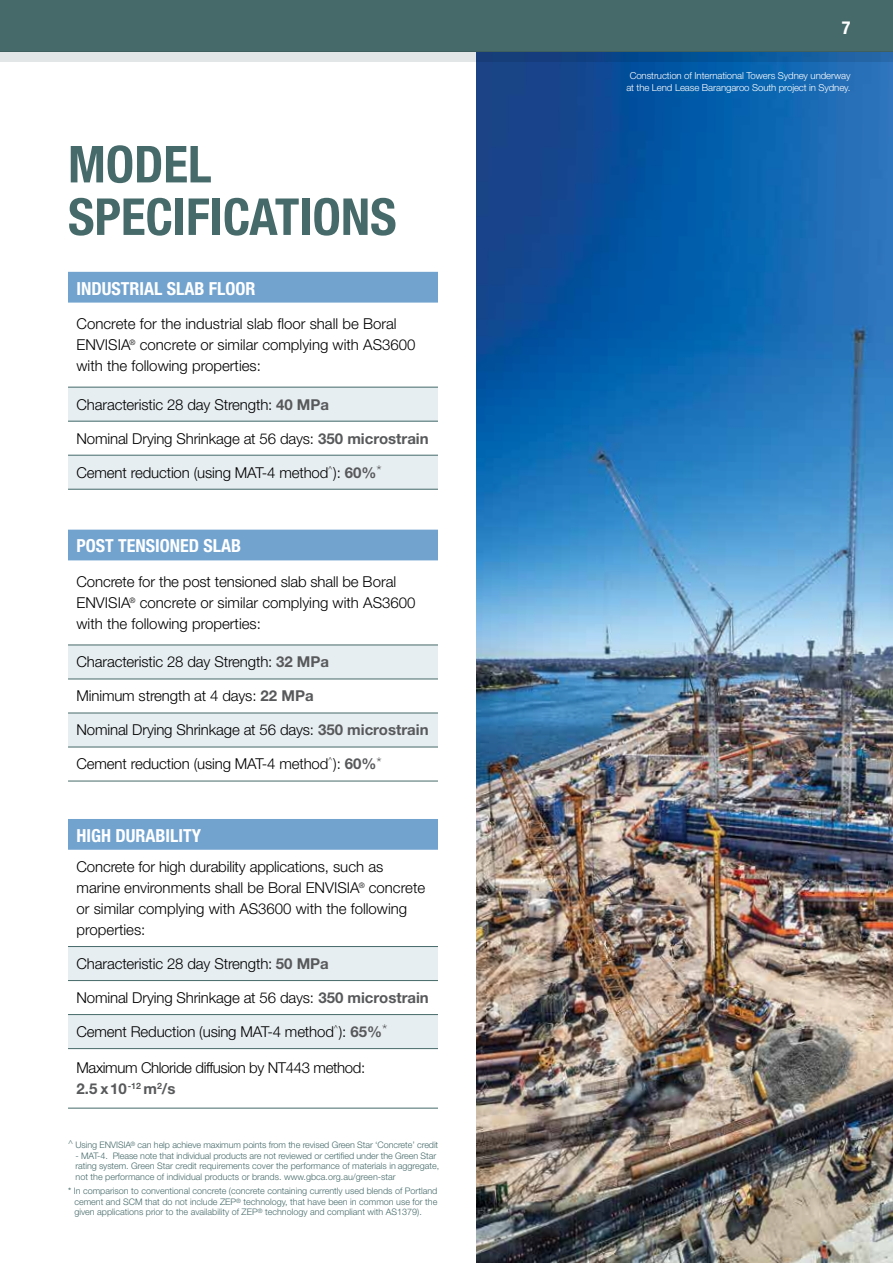
<style>
.page{position:relative;width:893px;height:1263px;background:#fff}
.page>*{position:absolute;margin:0;border:0;box-sizing:border-box;transform-origin:0 0}
.t1{font:700 condensed 51px/52.5px "Helvetica Neue LT Std";color:#466a69}
.t2{font:700 condensed 18px "Helvetica Neue LT Std";color:#fff}
.t3{font:300 15px/21px "Helvetica Neue LT Std";letter-spacing:-.01em;color:#000}
.t4{font:300 9.6px/11.6px "Helvetica Neue LT Std";letter-spacing:-.01em;color:#fff;text-align:center}
.t5{font:300 9px/10.5px "Helvetica Neue LT Std";color:#466a69}
.t6{font:300 7.05px "Helvetica Neue LT Std";color:#000}
.s1{font-weight:700;color:#58595b}
.s2{color:#58595b}
.s3{font-weight:400}
</style>
<div class="page">
<img style="left:476px;top:62px;width:417px;height:1201px">
<div style="left:0;top:0;width:893px;height:51px;background:#466a69"></div>
<svg style="left:0;top:51px;width:893px;height:11px;background:#7999b5"></svg>
<div style="left:68px;top:272px;width:370px;height:30px;background:#72a3cf"></div>
<div style="left:68px;top:387px;width:370px;height:34px;background:#e7eef1"></div>
<div style="left:68px;top:455px;width:370px;height:34px;background:#e7eef1"></div>
<hr style="left:68px;top:421px;width:370px;height:1px;background:#466a69">
<hr style="left:68px;top:455px;width:370px;height:1px;background:#466a69">
<hr style="left:68px;top:489px;width:370px;height:1px;background:#466a69">
<hr style="left:68px;top:387px;width:370px;height:1px;background:#466a69">
<hr style="left:68px;top:302px;width:370px;height:1px;background:#72a3cf">
<div style="left:68px;top:530px;width:370px;height:30px;background:#72a3cf"></div>
<svg style="left:68px;top:646px;width:370px;height:101px"></svg>
<hr style="left:68px;top:713px;width:370px;height:1px;background:#466a69">
<hr style="left:68px;top:747px;width:370px;height:1px;background:#466a69">
<hr style="left:68px;top:645px;width:370px;height:1px;background:#466a69">
<hr style="left:68px;top:781px;width:370px;height:1px;background:#466a69">
<hr style="left:68px;top:679px;width:370px;height:1px;background:#466a69">
<hr style="left:68px;top:560px;width:370px;height:1px;background:#72a3cf">
<div style="left:68px;top:819px;width:370px;height:30px;background:#72a3cf"></div>
<svg style="left:68px;top:947px;width:370px;height:101px"></svg>
<hr style="left:68px;top:946px;width:370px;height:1px;background:#466a69">
<hr style="left:68px;top:1108px;width:370px;height:1px;background:#466a69">
<hr style="left:68px;top:980px;width:370px;height:1px;background:#466a69">
<hr style="left:68px;top:1014px;width:370px;height:1px;background:#466a69">
<hr style="left:68px;top:1048px;width:370px;height:1px;background:#466a69">
<hr style="left:68px;top:849px;width:370px;height:1px;background:#72a3cf">
<h1 class="t1" style="left:68px;top:137px;width:330px">MODEL<br>SPECIFICATIONS</h1>
<p class="t2" style="left:77px;top:277px;width:180px">INDUSTRIAL SLAB FLOOR</p>
<p class="t3" style="left:77px;top:313px;width:340px">Concrete for the industrial slab floor shall be Boral<br>ENVISIA<sup>®</sup> concrete or similar complying with AS3600 with the following properties:</p>
<p class="t3" style="left:77px;top:393px;width:254px">Characteristic 28 day Strength: <span class="s1">40 MPa</span></p>
<p class="t3" style="left:77px;top:427px;width:354px">Nominal Drying Shrinkage at 56 days: <span class="s1">350 microstrain</span></p>
<p class="t3" style="left:77px;top:461px;width:307px">Cement reduction (using MAT-4 method ): <span class="s1">60%</span><span class="s2">*</span></p>
<p class="t6" style="left:328px;top:464px;width:6px">^</p>
<p class="t2" style="left:77px;top:535px;width:166px">POST TENSIONED SLAB</p>
<p class="t3" style="left:77px;top:571px;width:340px">Concrete for the post tensioned slab shall be Boral<br>ENVISIA<sup>®</sup> concrete or similar complying with AS3600 with the following properties:</p>
<p class="t3" style="left:77px;top:651px;width:254px">Characteristic 28 day Strength: <span class="s1">32 MPa</span></p>
<p class="t3" style="left:77px;top:685px;width:239px">Minimum strength at 4 days: <span class="s1">22 MPa</span></p>
<p class="t3" style="left:77px;top:719px;width:354px">Nominal Drying Shrinkage at 56 days: <span class="s1">350 microstrain</span></p>
<p class="t3" style="left:77px;top:753px;width:307px">Cement reduction (using MAT-4 method ): <span class="s1">60%</span><span class="s2">*</span></p>
<p class="t6" style="left:328px;top:755px;width:6px">^</p>
<p class="t2" style="left:77px;top:824px;width:126px">HIGH DURABILITY</p>
<p class="t3" style="left:77px;top:855px;width:350px">Concrete for high durability applications, such as marine environments shall be Boral ENVISIA<sup>®</sup> concrete or similar complying with AS3600 with the following properties:</p>
<p class="t3" style="left:77px;top:953px;width:254px">Characteristic 28 day Strength: <span class="s1">50 MPa</span></p>
<p class="t3" style="left:77px;top:987px;width:354px">Nominal Drying Shrinkage at 56 days: <span class="s1">350 microstrain</span></p>
<p class="t3" style="left:77px;top:1021px;width:312px">Cement Reduction (using MAT-4 method ): <span class="s1">65%</span><span class="s2">*</span></p>
<p class="t6" style="left:334px;top:1023px;width:6px">^</p>
<p class="t3" style="left:77px;top:1057px;width:290px">Maximum Chloride diffusion by NT443 method:<br><span class="s1">2.5 x 10</span><sup>-12</sup> <span class="s1">m</span><sup>2</sup><span class="s1">/s</span></p>
<p class="t5" style="left:68px;top:1139px;width:372px"><sup>^</sup> Using ENVISIA<sup>®</sup> can help achieve maximum points from the revised Green Star ‘Concrete’ credit</p>
<p class="t5" style="left:76px;top:1150px;width:365px">- MAT-4. Please note that individual products are not reviewed or certified under the Green Star rating system. Green Star credit requirements cover the performance of materials in aggregate, not the performance of individual products or brands. www.gbca.org.au/green-star</p>
<p class="t5" style="left:74px;top:1186px;width:365px;text-align:justify;text-indent:-6px"><span class="s3">*</span> In comparison to conventional concrete (concrete containing currently used blends of Portland cement and SCM that do not include ZEP<sup>®</sup> technology, that have been in common use for the given applications prior to the availability of ZEP<sup>®</sup> technology and compliant with AS1379).</p>
<p class="t2" style="left:842px;top:17px;width:10px">7</p>
<p class="t4" style="left:626px;top:70px;width:226px">Construction of International Towers Sydney underway at the Lend Lease Barangaroo South project in Sydney.</p>
</div>
